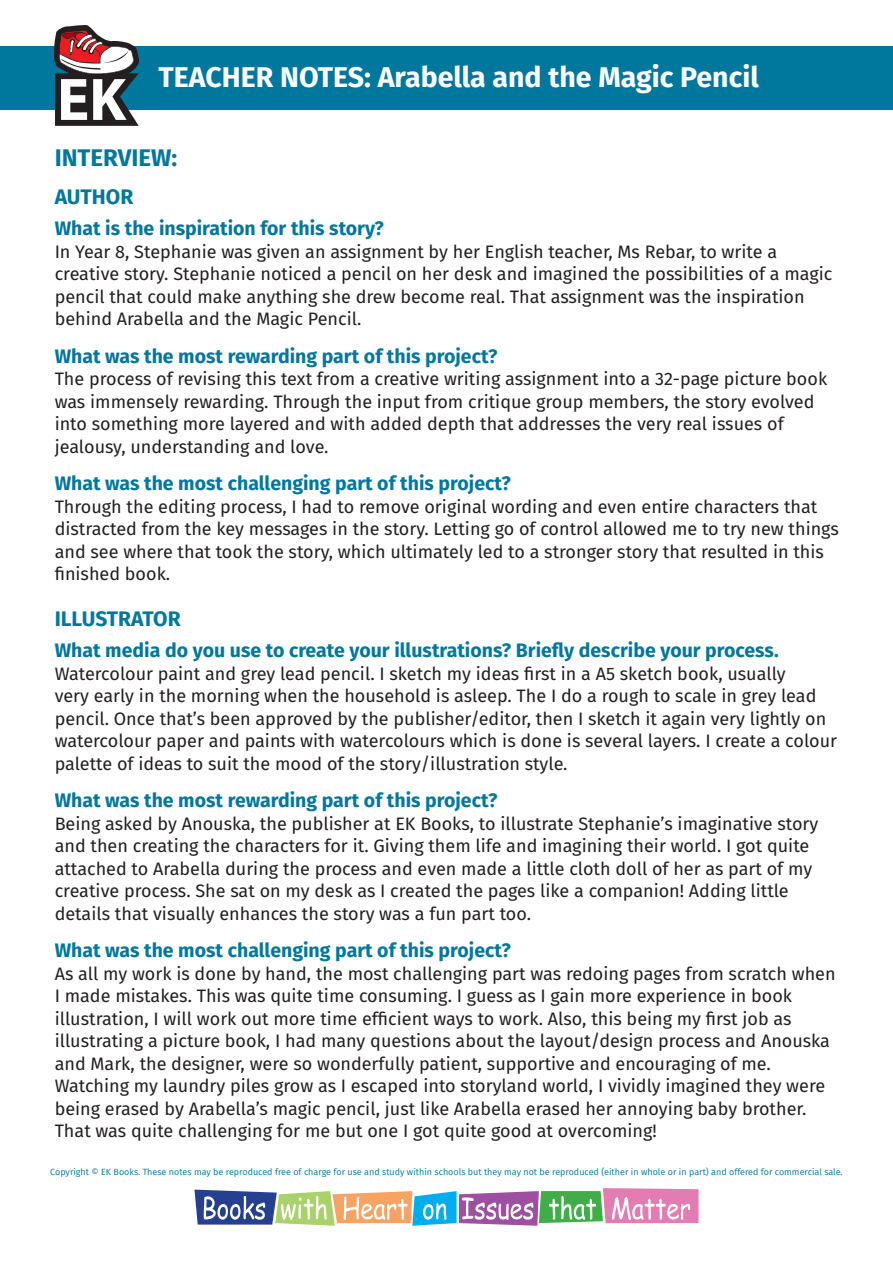
<style>
.page{position:relative;width:893px;height:1263px;background:#fff}
.page>*{position:absolute;margin:0;border:0;box-sizing:border-box;transform-origin:0 0}
.t1{font:700 28.5px "Fira Sans";color:#fff}
.t2{font:700 24px "Fira Sans";color:#00779c}
.t3{font:700 21px "Fira Sans";color:#00779c}
.t4{font:700 19.5px "Fira Sans";color:#00779c}
.t5{font:18px/22.5px "Fira Sans";color:#231f20}
.t6{font:9px "Fira Sans";color:#00779c}
</style>
<div class="page">
<svg style="left:194px;top:1188px;width:504px;height:38px"></svg>
<div style="left:0;top:46px;width:893px;height:64px;background:#00779c"></div>
<svg style="left:54px;top:25px;width:85px;height:101px"></svg>
<h1 class="t1" style="left:159px;top:53px;width:602px">TEACHER NOTES: Arabella and the Magic Pencil</h1>
<h2 class="t2" style="left:55px;top:138px;width:124px">INTERVIEW:</h2>
<p class="t3" style="left:55px;top:179px;width:80px">AUTHOR</p>
<p class="t4" style="left:55px;top:212px;width:331px">What is the inspiration for this story?</p>
<p class="t5" style="left:55px;top:240px;width:779px">In Year 8, Stephanie was given an assignment by her English teacher, Ms Rebar, to write a creative story. Stephanie noticed a pencil on her desk and imagined the possibilities of a magic pencil that could make anything she drew become real. That assignment was the inspiration behind Arabella and the Magic Pencil.</p>
<p class="t4" style="left:55px;top:340px;width:444px">What was the most rewarding part of this project?</p>
<p class="t5" style="left:55px;top:367px;width:774px">The process of revising this text from a creative writing assignment into a 32-page picture book was immensely rewarding. Through the input from critique group members, the story evolved into something more layered and with added depth that addresses the very real issues of jealousy, understanding and love.</p>
<p class="t4" style="left:55px;top:467px;width:458px">What was the most challenging part of this project?</p>
<p class="t5" style="left:55px;top:495px;width:786px">Through the editing process, I had to remove original wording and even entire characters that distracted from the key messages in the story. Letting go of control allowed me to try new things and see where that took the story, which ultimately led to a stronger story that resulted in this finished book.</p>
<p class="t3" style="left:55px;top:601px;width:128px">ILLUSTRATOR</p>
<p class="t4" style="left:55px;top:634px;width:725px">What media do you use to create your illustrations? Briefly describe your process.</p>
<p class="t5" style="left:55px;top:662px;width:784px">Watercolour paint and grey lead pencil. I sketch my ideas first in a A5 sketch book, usually<br>very early in the morning when the household is asleep. The I do a rough to scale in grey lead pencil. Once that’s been approved by the publisher/editor, then I sketch it again very lightly on watercolour paper and paints with watercolours which is done is several layers. I create a colour palette of ideas to suit the mood of the story/illustration style.</p>
<p class="t4" style="left:55px;top:784px;width:444px">What was the most rewarding part of this project?</p>
<p class="t5" style="left:55px;top:812px;width:765px">Being asked by Anouska, the publisher at EK Books, to illustrate Stephanie’s imaginative story and then creating the characters for it. Giving them life and imagining their world. I got quite attached to Arabella during the process and even made a little cloth doll of her as part of my creative process. She sat on my desk as I created the pages like a companion! Adding little details that visually enhances the story was a fun part too.</p>
<p class="t4" style="left:55px;top:934px;width:458px">What was the most challenging part of this project?</p>
<p class="t5" style="left:55px;top:962px;width:782px">As all my work is done by hand, the most challenging part was redoing pages from scratch when I made mistakes. This was quite time consuming. I guess as I gain more experience in book illustration, I will work out more time efficient ways to work. Also, this being my first job as illustrating a picture book, I had many questions about the layout/design process and Anouska and Mark, the designer, were so wonderfully patient, supportive and encouraging of me.<br>Watching my laundry piles grow as I escaped into storyland world, I vividly imagined they were being erased by Arabella’s magic pencil, just like Arabella erased her annoying baby brother.<br>That was quite challenging for me but one I got quite good at overcoming!</p>
<p class="t6" style="left:50px;top:1165px;width:794px">Copyright © EK Books. These notes may be reproduced free of charge for use and study within schools but they may not be reproduced (either in whole or in part) and offered for commercial sale.</p>
</div>
